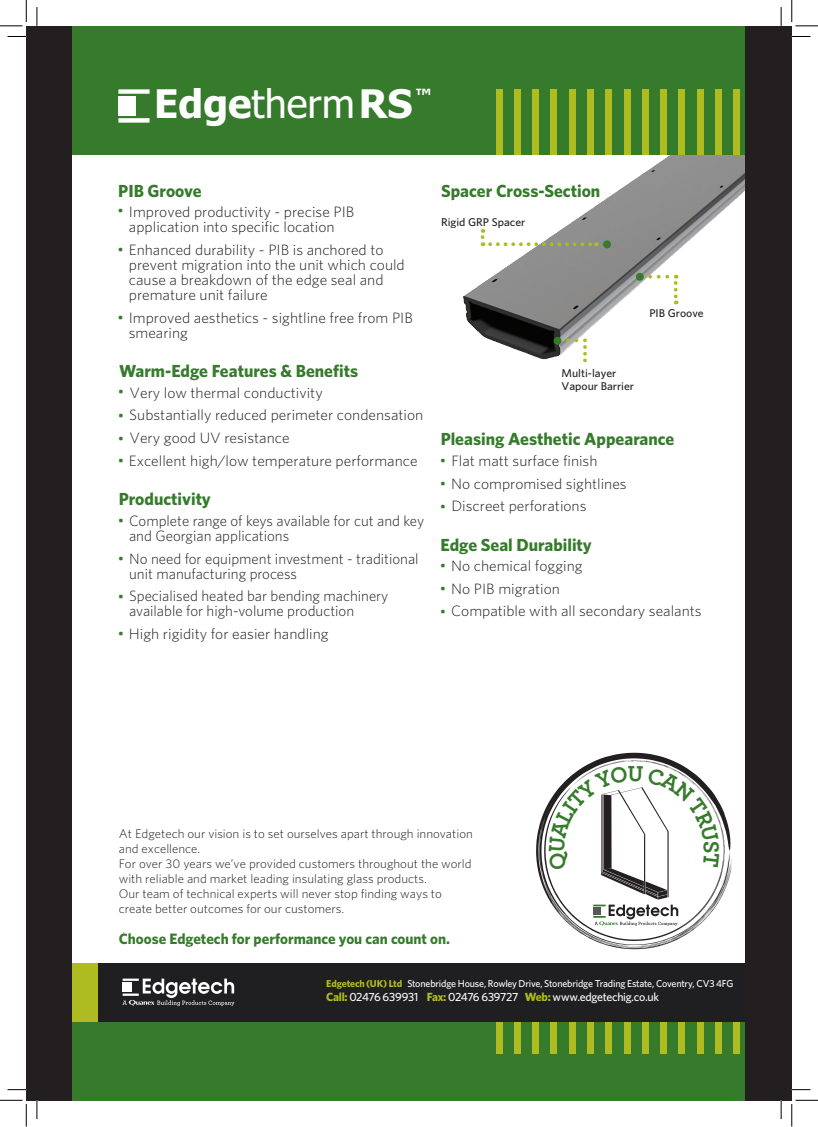
<style>
.page{position:relative;width:818px;height:1127px;background:#fff}
.page>*{position:absolute;margin:0;border:0;box-sizing:border-box;transform-origin:0 0}
.t1{font:700 39.5px "Tahoma";color:#fff}
.t2{font:700 17.5px "Whitney";color:#357b2b}
.t3{font:300 15px/15px "Whitney";color:#231f20;scale:1.04 1}
.t4{font:300 15px/15px "Whitney";color:#231f20}
.t5{font:700 15px "Whitney";color:#357b2b}
.t6{font:300 12.5px/15px "Whitney";color:#231f20;scale:1.04 1}
.t7{font:500 11.88px "Whitney";letter-spacing:-.025em;color:#fff}
.t8{font:500 11.25px/13.5px "Whitney";color:#231f20;scale:1.04 1}
.t9{font:500 10px "Whitney";letter-spacing:-.02em;color:#fff}
.t10{font:700 10px "Whitney";color:#357b2b;scale:1.04 1}
.s1{font-weight:400}
.s2{font-weight:700;font-size:10px;color:#357b2b}
.s3{font-weight:700;color:#aebc21}
</style>
<div class="page">
<img style="left:463px;top:155px;width:283px;height:275px">
<div style="left:26px;top:962px;width:766px;height:62px;background:#1f1e20"></div>
<div style="left:26px;top:962px;width:72px;height:62px;background:#aebc21"></div>
<svg style="left:123px;top:978px;width:111px;height:27px"></svg>
<svg style="left:674px;top:275px;width:3px;height:29px"></svg>
<svg style="left:644px;top:275px;width:23px;height:3px"></svg>
<svg style="left:481px;top:229px;width:3px;height:17px"></svg>
<svg style="left:490px;top:242px;width:107px;height:4px"></svg>
<div style="left:603px;top:240px;width:8px;height:8px;background:#357b2b;border-radius:50%"></div>
<div style="left:636px;top:273px;width:8px;height:8px;background:#357b2b;border-radius:50%"></div>
<div style="left:26px;top:1021px;width:766px;height:78px;background:#357b2b"></div>
<div style="left:26px;top:26px;width:766px;height:129px;background:#357b2b"></div>
<div style="left:496px;top:89px;width:6px;height:66px;background:#aebc21"></div>
<div style="left:514px;top:89px;width:7px;height:66px;background:#aebc21"></div>
<div style="left:532px;top:89px;width:7px;height:66px;background:#aebc21"></div>
<div style="left:550px;top:89px;width:7px;height:66px;background:#aebc21"></div>
<div style="left:569px;top:89px;width:6px;height:66px;background:#aebc21"></div>
<div style="left:587px;top:89px;width:7px;height:66px;background:#aebc21"></div>
<div style="left:605px;top:89px;width:7px;height:66px;background:#aebc21"></div>
<div style="left:624px;top:89px;width:6px;height:66px;background:#aebc21"></div>
<div style="left:642px;top:89px;width:7px;height:66px;background:#aebc21"></div>
<div style="left:660px;top:89px;width:7px;height:66px;background:#aebc21"></div>
<div style="left:678px;top:89px;width:7px;height:66px;background:#aebc21"></div>
<div style="left:697px;top:89px;width:6px;height:66px;background:#aebc21"></div>
<div style="left:715px;top:89px;width:7px;height:66px;background:#aebc21"></div>
<div style="left:733px;top:89px;width:7px;height:66px;background:#aebc21"></div>
<div style="left:496px;top:1021px;width:6px;height:32px;background:#aebc21"></div>
<div style="left:514px;top:1021px;width:7px;height:32px;background:#aebc21"></div>
<div style="left:532px;top:1021px;width:7px;height:32px;background:#aebc21"></div>
<div style="left:550px;top:1021px;width:7px;height:32px;background:#aebc21"></div>
<div style="left:569px;top:1021px;width:6px;height:32px;background:#aebc21"></div>
<div style="left:587px;top:1021px;width:7px;height:32px;background:#aebc21"></div>
<div style="left:605px;top:1021px;width:7px;height:32px;background:#aebc21"></div>
<div style="left:624px;top:1021px;width:6px;height:32px;background:#aebc21"></div>
<div style="left:642px;top:1021px;width:7px;height:32px;background:#aebc21"></div>
<div style="left:660px;top:1021px;width:7px;height:32px;background:#aebc21"></div>
<div style="left:678px;top:1021px;width:7px;height:32px;background:#aebc21"></div>
<div style="left:697px;top:1021px;width:6px;height:32px;background:#aebc21"></div>
<div style="left:715px;top:1021px;width:7px;height:32px;background:#aebc21"></div>
<div style="left:733px;top:1021px;width:7px;height:32px;background:#aebc21"></div>
<div style="left:746px;top:26px;width:46px;height:1073px;background:#231f20"></div>
<div style="left:26px;top:26px;width:46px;height:1073px;background:#231f20"></div>
<svg style="left:8px;top:36px;width:18px;height:1px"></svg>
<svg style="left:792px;top:36px;width:18px;height:1px"></svg>
<svg style="left:8px;top:1089px;width:18px;height:1px"></svg>
<svg style="left:792px;top:1089px;width:18px;height:1px"></svg>
<svg style="left:36px;top:7px;width:2px;height:19px"></svg>
<svg style="left:36px;top:1099px;width:2px;height:19px"></svg>
<svg style="left:780px;top:7px;width:2px;height:19px"></svg>
<svg style="left:780px;top:1099px;width:2px;height:19px"></svg>
<svg style="left:0;top:0;width:27px;height:27px"></svg>
<svg style="left:0;top:1099px;width:27px;height:27px"></svg>
<svg style="left:791px;top:0;width:27px;height:27px"></svg>
<svg style="left:791px;top:1099px;width:27px;height:27px"></svg>
<div style="left:118px;top:89px;width:32px;height:5px;background:#fff"></div>
<div style="left:118px;top:96px;width:18px;height:19px;background:#fff"></div>
<div style="left:118px;top:118px;width:32px;height:5px;background:#fff"></div>
<div style="left:553px;top:337px;width:8px;height:8px;background:#357b2b;border-radius:50%"></div>
<svg style="left:564px;top:338px;width:23px;height:22px"></svg>
<svg style="left:536px;top:752px;width:196px;height:196px"></svg>
<svg style="left:544px;top:759px;width:187px;height:187px"></svg>
<h1 class="t1" style="left:154px;top:78px;width:278px">Edge<span class="s1">therm</span>RS <sup>™</sup></h1>
<p class="t2" style="left:118px;top:180px;width:85px">PIB Groove</p>
<p class="t3" style="left:129px;top:204px;width:218px">Improved productivity - precise PIB application into specific location</p>
<p class="t10" style="left:118px;top:204px;width:6px">•</p>
<p class="t3" style="left:129px;top:242px;width:267px;text-indent:-10px"><span class="s2">•</span> Enhanced durability - PIB is anchored to prevent migration into the unit which could cause a breakdown of the edge seal and premature unit failure</p>
<p class="t10" style="left:118px;top:311px;width:6px">•</p>
<p class="t3" style="left:129px;top:309px;width:275px">Improved aesthetics - sightline free from PIB smearing</p>
<p class="t2" style="left:119px;top:360px;width:241px">Warm-Edge Features &amp; Benefits</p>
<p class="t3" style="left:129px;top:384px;width:187px">Very low thermal conductivity</p>
<p class="t10" style="left:118px;top:432px;width:6px">•</p>
<p class="t10" style="left:118px;top:454px;width:6px">•</p>
<p class="t10" style="left:118px;top:386px;width:6px">•</p>
<p class="t10" style="left:118px;top:409px;width:6px">•</p>
<p class="t3" style="left:129px;top:403px;width:285px;line-height:22.6px">Substantially reduced perimeter condensation<br>Very good UV resistance<br>Excellent high/low temperature performance</p>
<p class="t2" style="left:119px;top:488px;width:93px">Productivity</p>
<p class="t4" style="left:129px;top:512px;width:297px">Complete range of keys available for cut and key and Georgian applications</p>
<p class="t4" style="left:129px;top:550px;width:291px">No need for equipment investment - traditional unit manufacturing process</p>
<p class="t4" style="left:129px;top:588px;width:261px">Specialised heated bar bending machinery available for high-volume production</p>
<p class="t10" style="left:118px;top:514px;width:6px">•</p>
<p class="t10" style="left:118px;top:552px;width:6px">•</p>
<p class="t10" style="left:118px;top:590px;width:6px">•</p>
<p class="t3" style="left:118px;top:626px;width:204px"><span class="s2">•</span> High rigidity for easier handling</p>
<p class="t2" style="left:441px;top:180px;width:161px">Spacer Cross-Section</p>
<p class="t8" style="left:441px;top:215px;width:83px">Rigid GRP Spacer</p>
<p class="t8" style="left:649px;top:305px;width:54px">PIB Groove</p>
<p class="t8" style="left:561px;top:365px;width:71px">Multi-layer<br>Vapour Barrier</p>
<p class="t2" style="left:441px;top:428px;width:235px">Pleasing Aesthetic Appearance</p>
<p class="t3" style="left:451px;top:449px;width:170px;line-height:22.6px">Flat matt surface finish<br>No compromised sightlines<br>Discreet perforations</p>
<p class="t2" style="left:440px;top:534px;width:153px">Edge Seal Durability</p>
<p class="t3" style="left:441px;top:558px;width:138px"><span class="s2">•</span> No chemical fogging</p>
<p class="t10" style="left:441px;top:582px;width:6px">•</p>
<p class="t10" style="left:441px;top:605px;width:6px">•</p>
<p class="t10" style="left:441px;top:454px;width:6px">•</p>
<p class="t10" style="left:441px;top:477px;width:6px">•</p>
<p class="t10" style="left:441px;top:500px;width:6px">•</p>
<p class="t3" style="left:451px;top:576px;width:242px;line-height:22.8px">No PIB migration<br>Compatible with all secondary sealants</p>
<p class="t6" style="left:119px;top:825px;width:342px">At Edgetech our vision is to set ourselves apart through innovation and excellence.<br>For over 30 years we’ve provided customers throughout the world with reliable and market leading insulating glass products.<br>Our team of technical experts will never stop finding ways to create better outcomes for our customers.</p>
<p class="t5" style="left:119px;top:929px;width:333px">Choose Edgetech for performance you can count on.</p>
<p class="t9" style="left:326px;top:977px;width:409px"><span class="s3">Edgetech (UK) Ltd</span> Stonebridge House, Rowley Drive, Stonebridge Trading Estate, Coventry, CV3 4FG</p>
<p class="t7" style="left:326px;top:989px;width:334px"><span class="s3">Call:</span> 02476 639931 <span class="s3">Fax:</span> 02476 639727 <span class="s3">Web:</span> www.edgetechig.co.uk</p>
</div>
